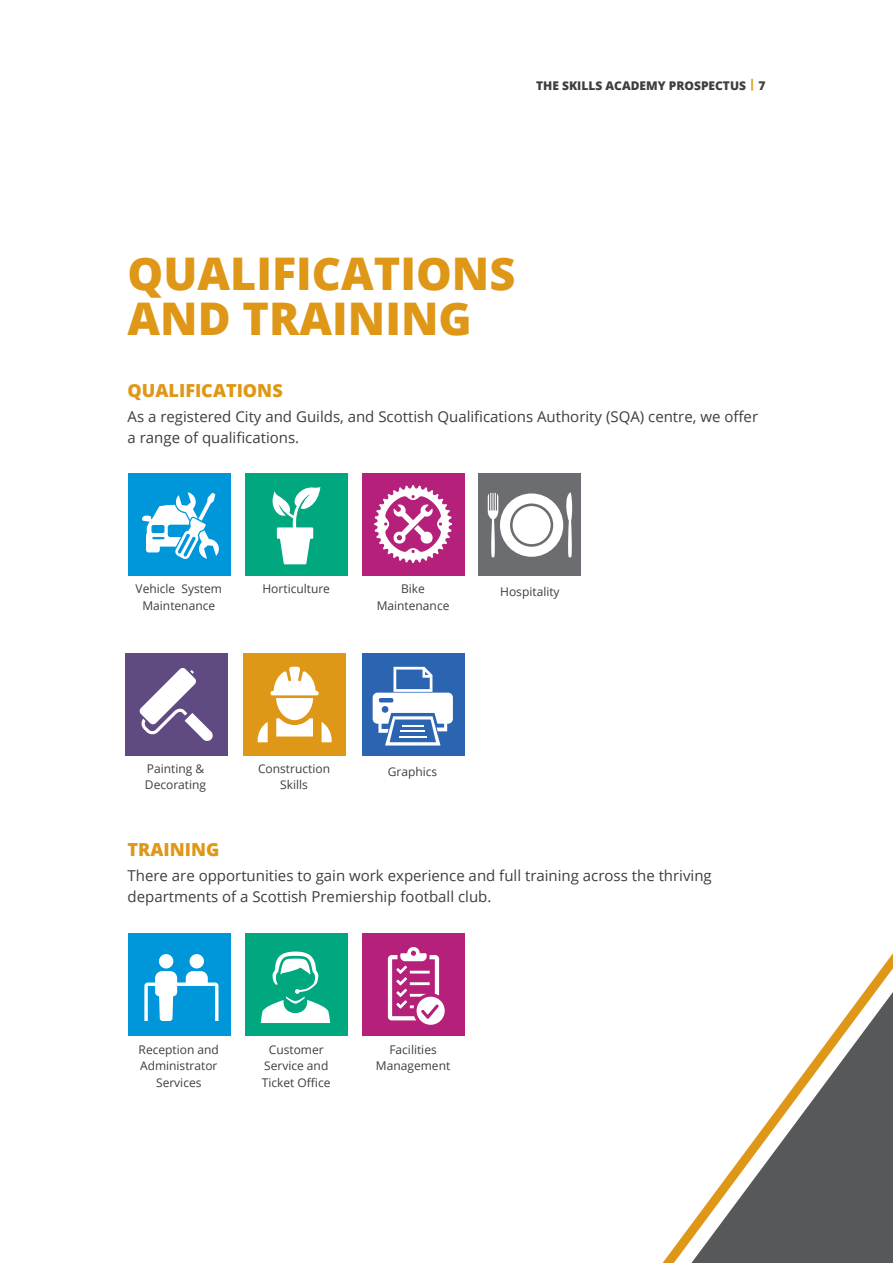
<style>
.page{position:relative;width:893px;height:1263px;background:#fff}
.page>*{position:absolute;margin:0;border:0;box-sizing:border-box;transform-origin:0 0}
.t1{font:800 45px/45px "Open Sans";color:#df9717}
.BODY_COPY{font:800 18px "Open Sans";color:#df9717}
.BODY_COPY-2{font:15px/21px "Open Sans";color:#3e3e3f}
.Paragraph_Style_2{font:12px/16.5px "Open Sans";color:#3e3e3f;text-align:center}
.t2{font:800 12px "Open Sans";color:#3e3e3f}
.s1{color:#df9717}
</style>
<div class="page">
<svg style="left:321px;top:933px;width:572px;height:330px"></svg>
<div style="left:128px;top:473px;width:103px;height:102px;background:#0096da"></div>
<div style="left:128px;top:934px;width:103px;height:102px;background:#0096da"></div>
<div style="left:125px;top:653px;width:102px;height:103px;background:#5f4a81"></div>
<div style="left:245px;top:473px;width:102px;height:102px;background:#00a77f"></div>
<div style="left:245px;top:934px;width:102px;height:102px;background:#00a77f"></div>
<div style="left:243px;top:653px;width:103px;height:103px;background:#df9717"></div>
<div style="left:362px;top:653px;width:102px;height:103px;background:#2b64b0"></div>
<div style="left:362px;top:473px;width:102px;height:102px;background:#b5207a"></div>
<div style="left:362px;top:934px;width:102px;height:102px;background:#b5207a"></div>
<div style="left:479px;top:473px;width:102px;height:102px;background:#6c6d70"></div>
<svg style="left:142px;top:492px;width:77px;height:67px"></svg>
<svg style="left:272px;top:487px;width:48px;height:78px"></svg>
<svg style="left:374px;top:485px;width:78px;height:78px"></svg>
<svg style="left:488px;top:492px;width:85px;height:66px"></svg>
<svg style="left:139px;top:668px;width:74px;height:73px"></svg>
<svg style="left:258px;top:667px;width:74px;height:75px"></svg>
<svg style="left:373px;top:667px;width:80px;height:78px"></svg>
<svg style="left:261px;top:951px;width:69px;height:72px"></svg>
<svg style="left:144px;top:954px;width:75px;height:67px"></svg>
<svg style="left:388px;top:947px;width:57px;height:78px"></svg>
<svg style="left:691px;top:992px;width:202px;height:271px"></svg>
<p class="t2" style="left:536px;top:76px;width:231px">THE SKILLS ACADEMY PROSPECTUS <span class="s1">|</span> 7</p>
<p class="t1" style="left:128px;top:248px;width:389px">QUALIFICATIONS<br>AND TRAINING</p>
<p class="BODY_COPY" style="left:128px;top:376px;width:157px">QUALIFICATIONS</p>
<p class="BODY_COPY-2" style="left:128px;top:406px;width:632px">As a registered City and Guilds, and Scottish Qualifications Authority (SQA) centre, we offer a range of qualifications.</p>
<p class="Paragraph_Style_2" style="left:136px;top:580px;width:88px">Vehicle System<br>Maintenance</p>
<p class="Paragraph_Style_2" style="left:262px;top:580px;width:69px">Horticulture</p>
<p class="Paragraph_Style_2" style="left:401px;top:580px;width:25px">Bike</p>
<p class="Paragraph_Style_2" style="left:500px;top:583px;width:61px">Hospitality</p>
<p class="Paragraph_Style_2" style="left:377px;top:597px;width:74px">Maintenance</p>
<p class="Paragraph_Style_2" style="left:145px;top:760px;width:63px;text-align:left">Painting &amp;<br>Decorating</p>
<p class="Paragraph_Style_2" style="left:258px;top:760px;width:74px">Construction<br>Skills</p>
<p class="Paragraph_Style_2" style="left:388px;top:763px;width:51px">Graphics</p>
<p class="BODY_COPY" style="left:128px;top:836px;width:93px">TRAINING</p>
<p class="BODY_COPY-2" style="left:128px;top:865px;width:586px">There are opportunities to gain work experience and full training across the thriving departments of a Scottish Premiership football club.</p>
<p class="Paragraph_Style_2" style="left:139px;top:1041px;width:82px">Reception and<br>Administrator<br>Services</p>
<p class="Paragraph_Style_2" style="left:262px;top:1041px;width:70px">Customer<br>Service and<br>Ticket Office</p>
<p class="Paragraph_Style_2" style="left:376px;top:1041px;width:76px">Facilities<br>Management</p>
</div>
